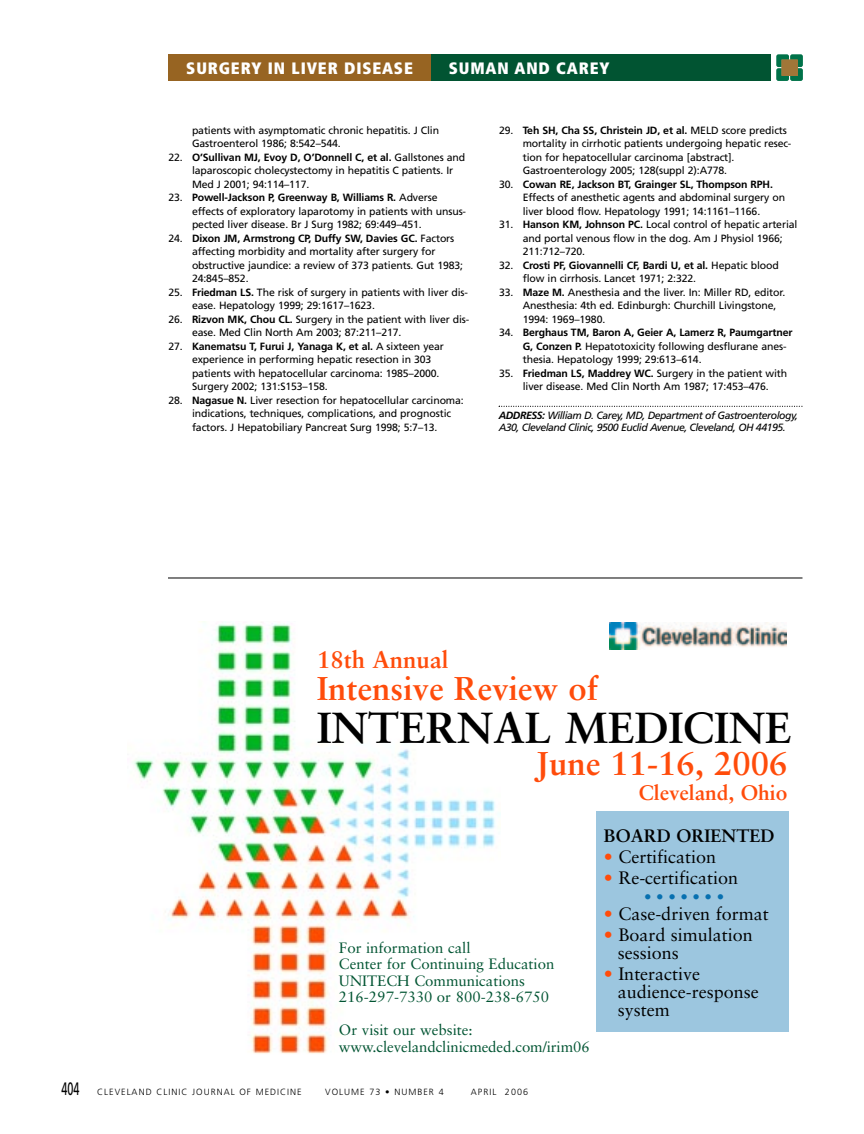
<style>
.page{position:relative;width:864px;height:1134px;background:#fff}
.page>*{position:absolute;margin:0;border:0;box-sizing:border-box;transform-origin:0 0}
.t1{font:700 43.5px "Sabon";color:#000}
.t2{font:700 33px "Sabon";color:#ff4c0b}
.t3{font:700 24px "Sabon";color:#ff4c0b}
.t4{font:700 21px "Sabon";color:#ff4c0b}
.t5{font:18px/18px "Sabon";color:#000}
.t6{font:700 18px "Sabon";color:#000}
.t7{font:900 condensed 16.5px "Frutiger";letter-spacing:.05em;color:#fff}
.t8{font:15px/16.5px "Sabon";color:#015432}
.t9{font:15px "Sabon";color:#0770b0}
.t10{font:10.5px/13.5px "Frutiger";letter-spacing:-.01em;color:#000}
.t11{font:italic 10.5px/12px "Frutiger";letter-spacing:-.045em;color:#000}
.t12{font:300 9px "Frutiger";letter-spacing:.11em;color:#000}
.s1{font-weight:700}
.s2{color:#ff4c0b}
.s3{font-weight:400;font-size:18px}
</style>
<div class="page">
<svg style="left:776px;top:54px;width:27px;height:27px"></svg>
<div style="left:782px;top:60px;width:15px;height:15px;background:#a17638"></div>
<div style="left:782px;top:60px;width:16px;height:16px;border:1px solid #a17638"></div>
<svg style="left:499px;top:406px;width:303px;height:1px"></svg>
<img style="left:133px;top:621px;width:368px;height:433px">
<div style="left:596px;top:812px;width:193px;height:220px;background:#9cc6df"></div>
<img style="left:609px;top:622px;width:177px;height:28px">
<div style="left:431px;top:54px;width:340px;height:27px;background:#015432"></div>
<div style="left:168px;top:54px;width:263px;height:27px;background:#976422"></div>
<hr style="left:168px;top:578px;width:634px;height:1px;background:#000">
<h3 class="t7" style="left:186px;top:61px;width:228px">SURGERY IN LIVER DISEASE</h3>
<h3 class="t7" style="left:449px;top:61px;width:162px">SUMAN AND CAREY</h3>
<p class="t10" style="left:192px;top:124px;width:249px">patients with asymptomatic chronic hepatitis. J Clin<br>Gastroenterol 1986; 8:542–544.</p>
<p class="t10" style="left:192px;top:151px;width:275px;text-indent:-24px">22. <span class="s1">O’Sullivan MJ, Evoy D, O’Donnell C, et al.</span> Gallstones and laparoscopic cholecystectomy in hepatitis C patients. Ir<br>Med J 2001; 94:114–117.</p>
<p class="t10" style="left:192px;top:192px;width:276px;text-indent:-24px">23. <span class="s1">Powell-Jackson P, Greenway B, Williams R.</span> Adverse effects of exploratory laparotomy in patients with unsus&shy;pected liver disease. Br J Surg 1982; 69:449–451.</p>
<p class="t10" style="left:192px;top:232px;width:273px;text-indent:-24px">24. <span class="s1">Dixon JM, Armstrong CP, Duffy SW, Davies GC.</span> Factors affecting morbidity and mortality after surgery for obstructive jaundice: a review of 373 patients. Gut 1983; 24:845–852.</p>
<p class="t10" style="left:192px;top:286px;width:278px;text-indent:-24px">25. <span class="s1">Friedman LS.</span> The risk of surgery in patients with liver dis&shy;ease. Hepatology 1999; 29:1617–1623.</p>
<p class="t10" style="left:192px;top:313px;width:279px;text-indent:-24px">26. <span class="s1">Rizvon MK, Chou CL.</span> Surgery in the patient with liver dis&shy;ease. Med Clin North Am 2003; 87:211–217.</p>
<p class="t10" style="left:192px;top:340px;width:254px;text-indent:-24px">27. <span class="s1">Kanematsu T, Furui J, Yanaga K, et al.</span> A sixteen year experience in performing hepatic resection in 303 patients with hepatocellular carcinoma: 1985–2000.<br>Surgery 2002; 131:S153–158.</p>
<p class="t10" style="left:192px;top:394px;width:273px;text-indent:-24px">28. <span class="s1">Nagasue N.</span> Liver resection for hepatocellular carcinoma: indications, techniques, complications, and prognostic factors. J Hepatobiliary Pancreat Surg 1998; 5:7–13.</p>
<p class="t10" style="left:523px;top:124px;width:270px;text-indent:-24px">29. <span class="s1">Teh SH, Cha SS, Christein JD, et al.</span> MELD score predicts mortality in cirrhotic patients undergoing hepatic resec&shy;tion for hepatocellular carcinoma [abstract].<br>Gastroenterology 2005; 128(suppl 2):A778.</p>
<p class="t10" style="left:523px;top:178px;width:264px;text-indent:-24px">30. <span class="s1">Cowan RE, Jackson BT, Grainger SL, Thompson RPH.<br></span>Effects of anesthetic agents and abdominal surgery on liver blood flow. Hepatology 1991; 14:1161–1166.</p>
<p class="t10" style="left:523px;top:219px;width:276px;text-indent:-24px">31. <span class="s1">Hanson KM, Johnson PC.</span> Local control of hepatic arterial and portal venous flow in the dog. Am J Physiol 1966;<br>211:712–720.</p>
<p class="t10" style="left:523px;top:259px;width:258px;text-indent:-24px">32. <span class="s1">Crosti PF, Giovannelli CF, Bardi U, et al.</span> Hepatic blood flow in cirrhosis. Lancet 1971; 2:322.</p>
<p class="t10" style="left:523px;top:286px;width:264px;text-indent:-24px">33. <span class="s1">Maze M.</span> Anesthesia and the liver. In: Miller RD, editor.<br>Anesthesia: 4th ed. Edinburgh: Churchill Livingstone,<br>1994: 1969–1980.</p>
<p class="t10" style="left:523px;top:327px;width:271px;text-indent:-24px">34. <span class="s1">Berghaus TM, Baron A, Geier A, Lamerz R, Paumgartner<br>G, Conzen P.</span> Hepatotoxicity following desflurane anes&shy;thesia. Hepatology 1999; 29:613–614.</p>
<p class="t10" style="left:499px;top:367px;width:290px;text-align:center">35. <span class="s1">Friedman LS, Maddrey WC.</span> Surgery in the patient with liver disease. Med Clin North Am 1987; 17:453–476.</p>
<p class="t11" style="left:499px;top:410px;width:301px"><span class="s1">ADDRESS:</span> William D. Carey, MD, Department of Gastroenterology,<br>A30, Cleveland Clinic, 9500 Euclid Avenue, Cleveland, OH 44195.</p>
<h3 class="t3" style="left:317px;top:650px;width:133px">18th Annual</h3>
<h2 class="t2" style="left:317px;top:674px;width:282px">Intensive Review of</h2>
<h1 class="t1" style="left:317px;top:710px;width:476px">INTERNAL MEDICINE</h1>
<h2 class="t2" style="left:536px;top:750px;width:253px">June 11-16, 2006</h2>
<h3 class="t4" style="left:639px;top:784px;width:150px">Cleveland, Ohio</h3>
<h3 class="t6" style="left:604px;top:828px;width:172px">BOARD ORIENTED</h3>
<h3 class="t5" style="left:604px;top:849px;width:114px"><span class="s2">•</span> Certification</h3>
<h3 class="t5" style="left:604px;top:870px;width:136px"><span class="s2">•</span> Re-certification</h3>
<h3 class="t9" style="left:644px;top:891px;width:82px">• • • • • • •</h3>
<h3 class="t5" style="left:604px;top:906px;width:166px"><span class="s2">•</span> Case-driven format</h3>
<h3 class="t5" style="left:618px;top:927px;width:136px;text-indent:-14px"><span class="s2">•</span> Board simulation sessions</h3>
<h3 class="t5" style="left:618px;top:966px;width:142px;text-indent:-14px"><span class="s2">•</span> Interactive audience-response system</h3>
<h3 class="t8" style="left:339px;top:940px;width:217px">For information call<br>Center for Continuing Education<br>UNITECH Communications<br>216-297-7330 or 800-238-6750</h3>
<h3 class="t8" style="left:339px;top:1023px;width:252px">Or visit our website: www.clevelandclinicmeded.com/irim06</h3>
<p class="t12" style="left:62px;top:1088px;width:242px"><span class="s3">404</span> CLEVELAND CLINIC JOURNAL OF MEDICINE</p>
<p class="t12" style="left:325px;top:1088px;width:120px">VOLUME 73 • NUMBER 4</p>
<p class="t12" style="left:471px;top:1088px;width:59px">APRIL 2006</p>
</div>
